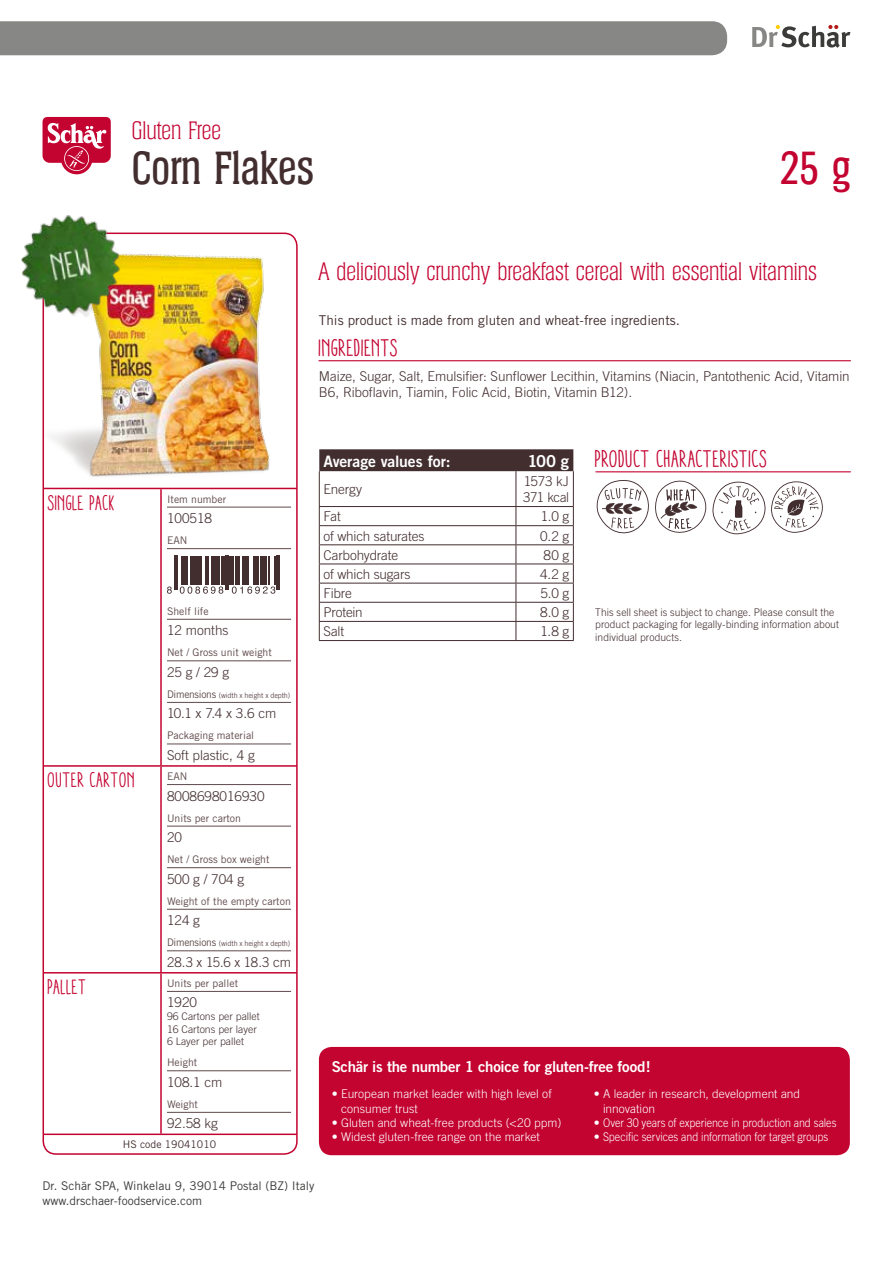
<style>
.page{position:relative;width:893px;height:1263px;background:#fff}
.page>*{position:absolute;margin:0;border:0;box-sizing:border-box;transform-origin:0 0}
.t1{font:500 45px "Helium Serial";color:#422d2f}
.t2{font:500 45px "Helium Serial";color:#c30330}
.t3{font:300 24.3px "Helium Serial";color:#c30330}
.t4{font:24px "Aracne Soft Cond Reg";letter-spacing:-.005em;color:#c30330}
.t5{font:21px "Aracne Soft Cond Reg";color:#c30330}
.t6{font:16.5px "Trade Gothic Bold Two";color:#fff}
.t7{font:15.75px "Trade Gothic Bold Two";letter-spacing:-.005em;color:#fff}
.t8{font:15px "Trade Gothic Bold Two";letter-spacing:-.015em;color:#fff}
.t9{font:300 13.5px/16.2px "Trade Gothic";letter-spacing:-.005em;color:#422d2f}
.t10{font:13.5px "Trade Gothic";color:#422d2f}
.t11{font:300 13.5px/16.2px "Trade Gothic";letter-spacing:-.035em;color:#422d2f}
.t12{font:300 12px/14.4px "Trade Gothic";color:#fff}
.t13{font:12px/15px "Trade Gothic";color:#3b3b3a}
.t14{font:300 10.5px/12.6px "Trade Gothic";letter-spacing:.005em;color:#422d2f}
.t15{font:10.5px "Trade Gothic";color:#5f494b}
.t16{font:10.5px "Trade Gothic";color:#422d2f}
.t17{font:7.5px "Trade Gothic";letter-spacing:-.025em;color:#5f494b}
.s1{font-size:10.5px}
</style>
<div class="page">
<div style="left:0;top:21px;width:727px;height:34px;background:#878786"></div>
<svg style="left:752px;top:25px;width:98px;height:23px"></svg>
<hr style="left:43px;top:488px;width:118px;height:1px;background:#c30330">
<hr style="left:161px;top:488px;width:136px;height:1px;background:#c30330">
<hr style="left:160px;top:489px;width:2px;height:276px;background:#c30330">
<hr style="left:43px;top:765px;width:118px;height:2px;background:#c30330">
<hr style="left:161px;top:765px;width:136px;height:2px;background:#c30330">
<hr style="left:160px;top:767px;width:2px;height:205px;background:#c30330">
<hr style="left:43px;top:972px;width:118px;height:1px;background:#c30330">
<hr style="left:161px;top:972px;width:136px;height:1px;background:#c30330">
<hr style="left:160px;top:973px;width:2px;height:160px;background:#c30330">
<hr style="left:43px;top:1133px;width:118px;height:2px;background:#c30330">
<hr style="left:161px;top:1133px;width:136px;height:2px;background:#c30330">
<img style="left:51px;top:236px;width:242px;height:241px">
<hr style="left:167px;top:507px;width:124px;height:1px;background:#5f494b">
<hr style="left:167px;top:548px;width:124px;height:1px;background:#5f494b">
<hr style="left:167px;top:619px;width:124px;height:1px;background:#5f494b">
<hr style="left:167px;top:661px;width:124px;height:1px;background:#5f494b">
<hr style="left:167px;top:702px;width:124px;height:1px;background:#5f494b">
<hr style="left:167px;top:744px;width:124px;height:1px;background:#5f494b">
<hr style="left:174px;top:556px;width:2px;height:34px;background:#422d2f">
<hr style="left:177px;top:556px;width:1px;height:34px;background:#422d2f">
<svg style="left:167px;top:586px;width:5px;height:8px"></svg>
<svg style="left:180px;top:556px;width:44px;height:38px"></svg>
<hr style="left:225px;top:556px;width:2px;height:34px;background:#422d2f">
<hr style="left:228px;top:556px;width:1px;height:34px;background:#422d2f">
<svg style="left:230px;top:556px;width:45px;height:38px"></svg>
<hr style="left:276px;top:556px;width:1px;height:34px;background:#422d2f">
<hr style="left:279px;top:556px;width:1px;height:34px;background:#422d2f">
<hr style="left:167px;top:784px;width:124px;height:1px;background:#5f494b">
<hr style="left:167px;top:826px;width:124px;height:1px;background:#5f494b">
<hr style="left:167px;top:867px;width:124px;height:1px;background:#5f494b">
<hr style="left:167px;top:909px;width:124px;height:1px;background:#5f494b">
<hr style="left:167px;top:950px;width:124px;height:1px;background:#5f494b">
<hr style="left:167px;top:991px;width:124px;height:1px;background:#5f494b">
<hr style="left:167px;top:1070px;width:124px;height:1px;background:#5f494b">
<hr style="left:167px;top:1112px;width:124px;height:1px;background:#5f494b">
<div style="left:43px;top:233px;width:255px;height:922px;border:2px solid #c30330;border-radius:13px"></div>
<div style="left:319px;top:449px;width:254px;height:22px;background:#422d2f"></div>
<hr style="left:319px;top:471px;width:1px;height:35px;background:#422d2f">
<hr style="left:516px;top:471px;width:1px;height:35px;background:#422d2f">
<hr style="left:573px;top:471px;width:1px;height:35px;background:#422d2f">
<hr style="left:319px;top:506px;width:197px;height:1px;background:#422d2f">
<hr style="left:516px;top:506px;width:58px;height:1px;background:#422d2f">
<hr style="left:319px;top:525px;width:197px;height:1px;background:#422d2f">
<hr style="left:516px;top:525px;width:58px;height:1px;background:#422d2f">
<hr style="left:319px;top:544px;width:197px;height:1px;background:#422d2f">
<hr style="left:516px;top:544px;width:58px;height:1px;background:#422d2f">
<hr style="left:319px;top:564px;width:197px;height:1px;background:#422d2f">
<hr style="left:516px;top:564px;width:58px;height:1px;background:#422d2f">
<hr style="left:319px;top:583px;width:197px;height:1px;background:#422d2f">
<hr style="left:516px;top:583px;width:58px;height:1px;background:#422d2f">
<hr style="left:319px;top:602px;width:197px;height:1px;background:#422d2f">
<hr style="left:516px;top:602px;width:58px;height:1px;background:#422d2f">
<hr style="left:319px;top:621px;width:197px;height:1px;background:#422d2f">
<svg style="left:319px;top:507px;width:1px;height:133px"></svg>
<hr style="left:516px;top:621px;width:58px;height:1px;background:#422d2f">
<svg style="left:516px;top:507px;width:1px;height:133px"></svg>
<svg style="left:573px;top:507px;width:1px;height:133px"></svg>
<hr style="left:319px;top:640px;width:197px;height:1px;background:#422d2f">
<hr style="left:516px;top:640px;width:58px;height:1px;background:#422d2f">
<div style="left:319px;top:1047px;width:531px;height:108px;background:#c30330;border-radius:13px"></div>
<hr style="left:319px;top:360px;width:531px;height:1px;background:#c30330">
<hr style="left:596px;top:471px;width:254px;height:1px;background:#c30330">
<svg style="left:43px;top:117px;width:68px;height:57px"></svg>
<svg style="left:596px;top:480px;width:227px;height:55px"></svg>
<img style="left:21px;top:215px;width:120px;height:119px">
<h2 class="t3" style="left:132px;top:115px;width:91px">Gluten Free</h2>
<h1 class="t1" style="left:132px;top:139px;width:183px">Corn Flakes</h1>
<h1 class="t2" style="left:780px;top:138px;width:72px">25 g</h1>
<h2 class="t3" style="left:318px;top:256px;width:500px">A deliciously crunchy breakfast cereal with essential vitamins</h2>
<h3 class="t5" style="left:48px;top:490px;width:69px">SINGLE PACK</h3>
<p class="t15" style="left:167px;top:492px;width:61px">Item number</p>
<p class="t9" style="left:167px;top:510px;width:47px">100518</p>
<p class="t15" style="left:167px;top:534px;width:22px">EAN</p>
<p class="t15" style="left:167px;top:605px;width:43px">Shelf life</p>
<p class="t9" style="left:167px;top:622px;width:63px">12 months</p>
<p class="t15" style="left:167px;top:646px;width:106px">Net / Gross unit weight</p>
<p class="t9" style="left:167px;top:664px;width:64px">25 g / 29 g</p>
<p class="t17" style="left:167px;top:691px;width:125px"><span class="s1">Dimensions</span> (width x height x depth)</p>
<p class="t9" style="left:167px;top:705px;width:111px">10.1 x 7.4 x 3.6 cm</p>
<p class="t15" style="left:167px;top:729px;width:89px">Packaging material</p>
<p class="t9" style="left:167px;top:747px;width:89px">Soft plastic, 4 g</p>
<h3 class="t5" style="left:48px;top:768px;width:89px">OUTER CARTON</h3>
<p class="t15" style="left:167px;top:770px;width:22px">EAN</p>
<p class="t9" style="left:167px;top:787px;width:99px">8008698016930</p>
<p class="t15" style="left:167px;top:811px;width:76px">Units per carton</p>
<p class="t9" style="left:167px;top:829px;width:17px">20</p>
<p class="t15" style="left:167px;top:853px;width:104px">Net / Gross box weight</p>
<p class="t9" style="left:167px;top:870px;width:79px">500 g / 704 g</p>
<p class="t15" style="left:167px;top:895px;width:125px">Weight of the empty carton</p>
<p class="t9" style="left:167px;top:912px;width:35px">124 g</p>
<p class="t17" style="left:167px;top:939px;width:125px"><span class="s1">Dimensions</span> (width x height x depth)</p>
<p class="t9" style="left:167px;top:954px;width:126px">28.3 x 15.6 x 18.3 cm</p>
<h3 class="t5" style="left:48px;top:974px;width:41px">PALLET</h3>
<p class="t15" style="left:167px;top:977px;width:73px">Units per pallet</p>
<p class="t9" style="left:167px;top:994px;width:32px">1920</p>
<p class="t14" style="left:167px;top:1010px;width:94px">96 Cartons per pallet<br>16 Cartons per layer<br>6 Layer per pallet</p>
<p class="t15" style="left:167px;top:1056px;width:32px">Height</p>
<p class="t9" style="left:167px;top:1074px;width:57px">108.1 cm</p>
<p class="t15" style="left:167px;top:1098px;width:33px">Weight</p>
<p class="t9" style="left:167px;top:1115px;width:53px">92.58 kg</p>
<p class="t16" style="left:123px;top:1138px;width:95px">HS code 19041010</p>
<p class="t10" style="left:319px;top:312px;width:363px">This product is made from gluten and wheat-free ingredients.</p>
<h3 class="t4" style="left:319px;top:334px;width:81px">INGREDIENTS</h3>
<p class="t9" style="left:319px;top:368px;width:532px">Maize, Sugar, Salt, Emulsifier: Sunflower Lecithin, Vitamins (Niacin, Pantothenic Acid, Vitamin<br>B6, Riboflavin, Tiamin, Folic Acid, Biotin, Vitamin B12).</p>
<p class="t7" style="left:324px;top:451px;width:129px">Average values for:</p>
<p class="t6" style="left:527px;top:451px;width:43px">100 g</p>
<p class="t9" style="left:324px;top:481px;width:40px">Energy</p>
<p class="t11" style="left:523px;top:473px;width:47px">1573 kJ<br>371 kcal</p>
<p class="t9" style="left:324px;top:508px;width:19px">Fat</p>
<p class="t9" style="left:541px;top:508px;width:30px">1.0 g</p>
<p class="t9" style="left:324px;top:527px;width:102px">of which saturates</p>
<p class="t9" style="left:540px;top:527px;width:30px">0.2 g</p>
<p class="t9" style="left:324px;top:547px;width:76px">Carbohydrate</p>
<p class="t9" style="left:544px;top:547px;width:27px">80 g</p>
<p class="t9" style="left:324px;top:566px;width:88px">of which sugars</p>
<p class="t9" style="left:540px;top:566px;width:30px">4.2 g</p>
<p class="t9" style="left:324px;top:585px;width:30px">Fibre</p>
<p class="t9" style="left:540px;top:585px;width:30px">5.0 g</p>
<p class="t9" style="left:324px;top:604px;width:41px">Protein</p>
<p class="t9" style="left:540px;top:604px;width:30px">8.0 g</p>
<p class="t9" style="left:324px;top:623px;width:22px">Salt</p>
<p class="t9" style="left:541px;top:623px;width:30px">1.8 g</p>
<h3 class="t4" style="left:595px;top:444px;width:174px">PRODUCT CHARACTERISTICS</h3>
<p class="t14" style="left:595px;top:605px;width:245px">This sell sheet is subject to change. Please consult the product packaging for legally-binding information about individual products.</p>
<p class="t8" style="left:332px;top:1057px;width:320px">Schär is the number 1 choice for gluten-free food!</p>
<p class="t12" style="left:341px;top:1086px;width:212px;text-indent:-9px">• European market leader with high level of consumer trust</p>
<p class="t12" style="left:332px;top:1115px;width:231px">• Gluten and wheat-free products (&lt;20 ppm)</p>
<p class="t12" style="left:332px;top:1130px;width:210px">• Widest gluten-free range on the market</p>
<p class="t12" style="left:603px;top:1086px;width:199px;text-indent:-9px">• A leader in research, development and innovation</p>
<p class="t12" style="left:594px;top:1115px;width:244px">• Over 30 years of experience in production and sales</p>
<p class="t12" style="left:594px;top:1130px;width:236px">• Specific services and information for target groups</p>
<p class="t13" style="left:43px;top:1178px;width:274px">Dr. Schär SPA, Winkelau 9, 39014 Postal (BZ) Italy www.drschaer-foodservice.com</p>
</div>
